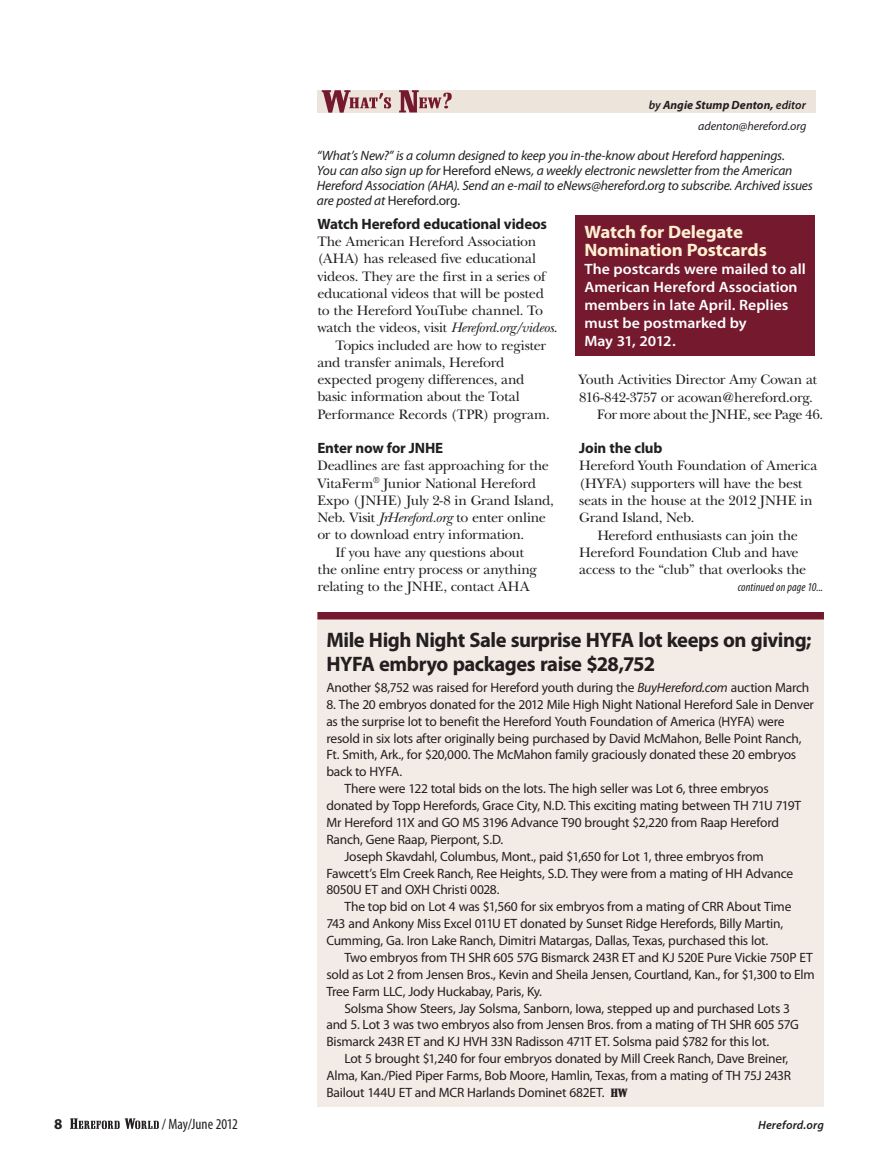
<style>
.page{position:relative;width:878px;height:1161px;background:#fff}
.page>*{position:absolute;margin:0;border:0;box-sizing:border-box;transform-origin:0 0}
.t1{font:700 21px/24px "Myriad Pro";letter-spacing:-.025em;color:#231f20}
.t2{font:700 18px/18px "Myriad Pro";letter-spacing:-.01em;color:#fef0d0;scale:1.05 1}
.t3{font:600 15px/18px "Myriad Pro";color:#fff;scale:1.05 1}
.t4{font:700 15px "Myriad Pro";letter-spacing:-.015em;color:#231f20}
.t5{font:condensed 15px "Myriad Pro";color:#231f20}
.t6{font:14.25px/17.2px "New Baskerville";letter-spacing:-.02em;color:#231f20}
.t7{font:13.5px "Myriad Pro";letter-spacing:-.02em;color:#231f20}
.t8{font:italic 13.5px/15px "Myriad Pro";letter-spacing:-.015em;color:#231f20}
.t9{font:italic 700 12px "Myriad Pro";letter-spacing:.005em;color:#231f20}
.t10{font:italic 12px "Myriad Pro";color:#231f20}
.t11{font:italic condensed 12px "Myriad Pro";letter-spacing:.01em;color:#231f20}
.t12{font:italic 600 12px "Myriad Pro";letter-spacing:.015em;color:#231f20}
.s1{font-weight:600}
.s2{font-style:normal}
.s3{font-style:italic}
.s4{font-family:"Shattuck";font-size:12px}
</style>
<div class="page">
<div style="left:317px;top:90px;width:498px;height:22px;background:#ede4db"></div>
<svg style="left:322px;top:90px;width:129px;height:23px"></svg>
<div style="left:317px;top:612px;width:507px;height:495px;background:#f3ece6"></div>
<div style="left:317px;top:612px;width:507px;height:8px;background:#751a2e"></div>
<div style="left:575px;top:215px;width:240px;height:141px;background:#751a2e"></div>
<svg style="left:70px;top:1118px;width:89px;height:11px"></svg>
<p class="t9" style="left:648px;top:98px;width:159px"><span class="s1">by</span> Angie Stump Denton, <span class="s1">editor</span></p>
<p class="t10" style="left:698px;top:120px;width:110px">adenton@hereford.org</p>
<p class="t8" style="left:317px;top:148px;width:497px">“What’s New?” is a column designed to keep you in-the-know about Hereford happenings.<br>You can also sign up for <span class="s2">Hereford eNews</span>, a weekly electronic newsletter from the American Hereford Association (AHA). Send an e-mail to eNews@hereford.org to subscribe. Archived issues are posted at <span class="s2">Hereford.org.</span></p>
<p class="t4" style="left:317px;top:215px;width:231px">Watch Hereford educational videos</p>
<p class="t6" style="left:317px;top:233px;width:220px">The American Hereford Association</p>
<p class="t6" style="left:317px;top:250px;width:220px">(AHA) has released five educational</p>
<p class="t6" style="left:317px;top:267px;width:230px">videos. They are the first in a series of</p>
<p class="t6" style="left:317px;top:285px;width:228px">educational videos that will be posted</p>
<p class="t6" style="left:317px;top:302px;width:227px">to the Hereford YouTube channel. To</p>
<p class="t6" style="left:317px;top:319px;width:242px">watch the videos, visit <span class="s3">Hereford.org/videos</span>.</p>
<p class="t6" style="left:335px;top:336px;width:212px">Topics included are how to register</p>
<p class="t6" style="left:317px;top:354px;width:189px">and transfer animals, Hereford</p>
<p class="t6" style="left:317px;top:371px;width:208px">expected progeny differences, and</p>
<p class="t6" style="left:317px;top:388px;width:204px">basic information about the Total</p>
<p class="t6" style="left:317px;top:405px;width:234px">Performance Records (TPR) program.</p>
<p class="t4" style="left:317px;top:440px;width:127px">Enter now for JNHE</p>
<p class="t6" style="left:317px;top:457px;width:233px">Deadlines are fast approaching for the</p>
<p class="t6" style="left:317px;top:474px;width:220px">VitaFerm<sup>®</sup> Junior National Hereford</p>
<p class="t6" style="left:317px;top:492px;width:238px">Expo (JNHE) July 2-8 in Grand Island,</p>
<p class="t6" style="left:317px;top:509px;width:230px">Neb. Visit <span class="s3">JrHereford.org</span> to enter online</p>
<p class="t6" style="left:317px;top:526px;width:208px">or to download entry information.</p>
<p class="t6" style="left:335px;top:543px;width:190px">If you have any questions about</p>
<p class="t6" style="left:317px;top:561px;width:221px">the online entry process or anything</p>
<p class="t6" style="left:317px;top:578px;width:213px">relating to the JNHE, contact AHA</p>
<h2 class="t2" style="left:584px;top:223px;width:175px">Watch for Delegate<br>Nomination Postcards</h2>
<p class="t3" style="left:584px;top:260px;width:212px">The postcards were mailed to all<br>American Hereford Association members in late April. Replies must be postmarked by<br>May 31, 2012.</p>
<p class="t6" style="left:579px;top:371px;width:239px">Youth Activities Director Amy Cowan at</p>
<p class="t6" style="left:579px;top:388px;width:235px">816-842-3757 or acowan@hereford.org.</p>
<p class="t6" style="left:597px;top:406px;width:227px">For more about the JNHE, see Page 46.</p>
<p class="t4" style="left:579px;top:440px;width:85px">Join the club</p>
<p class="t6" style="left:579px;top:457px;width:239px">Hereford Youth Foundation of America (HYFA) supporters will have the best seats in the house at the 2012 JNHE in<br>Grand Island, Neb.</p>
<p class="t6" style="left:579px;top:526px;width:228px;text-indent:18px">Hereford enthusiasts can join the<br>Hereford Foundation Club and have access to the “club” that overlooks the</p>
<p class="t11" style="left:737px;top:580px;width:87px">continued on page 10...</p>
<h1 class="t1" style="left:326px;top:628px;width:486px">Mile High Night Sale surprise HYFA lot keeps on giving;<br>HYFA embryo packages raise $28,752</h1>
<p class="t7" style="left:326px;top:680px;width:484px">Another $8,752 was raised for Hereford youth during the <span class="s3">BuyHereford.com</span> auction March</p>
<p class="t7" style="left:326px;top:697px;width:489px">8. The 20 embryos donated for the 2012 Mile High Night National Hereford Sale in Denver</p>
<p class="t7" style="left:326px;top:714px;width:460px">as the surprise lot to benefit the Hereford Youth Foundation of America (HYFA) were</p>
<p class="t7" style="left:326px;top:731px;width:476px">resold in six lots after originally being purchased by David McMahon, Belle Point Ranch,</p>
<p class="t7" style="left:326px;top:747px;width:471px">Ft. Smith, Ark., for $20,000. The McMahon family graciously donated these 20 embryos</p>
<p class="t7" style="left:326px;top:764px;width:77px">back to HYFA.</p>
<p class="t7" style="left:344px;top:781px;width:426px">There were 122 total bids on the lots. The high seller was Lot 6, three embryos</p>
<p class="t7" style="left:326px;top:798px;width:476px">donated by Topp Herefords, Grace City, N.D. This exciting mating between TH 71U 719T</p>
<p class="t7" style="left:326px;top:815px;width:454px">Mr Hereford 11X and GO MS 3196 Advance T90 brought $2,220 from Raap Hereford</p>
<p class="t7" style="left:326px;top:832px;width:178px">Ranch, Gene Raap, Pierpont, S.D.</p>
<p class="t7" style="left:344px;top:849px;width:421px">Joseph Skavdahl, Columbus, Mont., paid $1,650 for Lot 1, three embryos from</p>
<p class="t7" style="left:326px;top:866px;width:468px">Fawcett’s Elm Creek Ranch, Ree Heights, S.D. They were from a mating of HH Advance</p>
<p class="t7" style="left:326px;top:882px;width:175px">8050U ET and OXH Christi 0028.</p>
<p class="t7" style="left:344px;top:899px;width:448px">The top bid on Lot 4 was $1,560 for six embryos from a mating of CRR About Time</p>
<p class="t7" style="left:326px;top:916px;width:458px">743 and Ankony Miss Excel 011U ET donated by Sunset Ridge Herefords, Billy Martin,</p>
<p class="t7" style="left:326px;top:933px;width:443px">Cumming, Ga. Iron Lake Ranch, Dimitri Matargas, Dallas, Texas, purchased this lot.</p>
<p class="t7" style="left:344px;top:950px;width:470px">Two embryos from TH SHR 605 57G Bismarck 243R ET and KJ 520E Pure Vickie 750P ET</p>
<p class="t7" style="left:326px;top:967px;width:490px">sold as Lot 2 from Jensen Bros., Kevin and Sheila Jensen, Courtland, Kan., for $1,300 to Elm</p>
<p class="t7" style="left:326px;top:984px;width:217px">Tree Farm LLC, Jody Huckabay, Paris, Ky.</p>
<p class="t7" style="left:344px;top:1001px;width:447px">Solsma Show Steers, Jay Solsma, Sanborn, Iowa, stepped up and purchased Lots 3</p>
<p class="t7" style="left:326px;top:1017px;width:474px">and 5. Lot 3 was two embryos also from Jensen Bros. from a mating of TH SHR 605 57G</p>
<p class="t7" style="left:326px;top:1034px;width:444px">Bismarck 243R ET and KJ HVH 33N Radisson 471T ET. Solsma paid $782 for this lot.</p>
<p class="t7" style="left:344px;top:1051px;width:445px">Lot 5 brought $1,240 for four embryos donated by Mill Creek Ranch, Dave Breiner,</p>
<p class="t7" style="left:326px;top:1068px;width:466px">Alma, Kan./Pied Piper Farms, Bob Moore, Hamlin, Texas, from a mating of TH 75J 243R</p>
<p class="t7" style="left:326px;top:1085px;width:303px">Bailout 144U ET and MCR Harlands Dominet 682ET. <span class="s4">HW</span></p>
<p class="t4" style="left:54px;top:1115px;width:10px">8</p>
<p class="t5" style="left:162px;top:1116px;width:78px">/ May/June 2012</p>
<p class="t12" style="left:758px;top:1118px;width:67px">Hereford.org</p>
</div>
